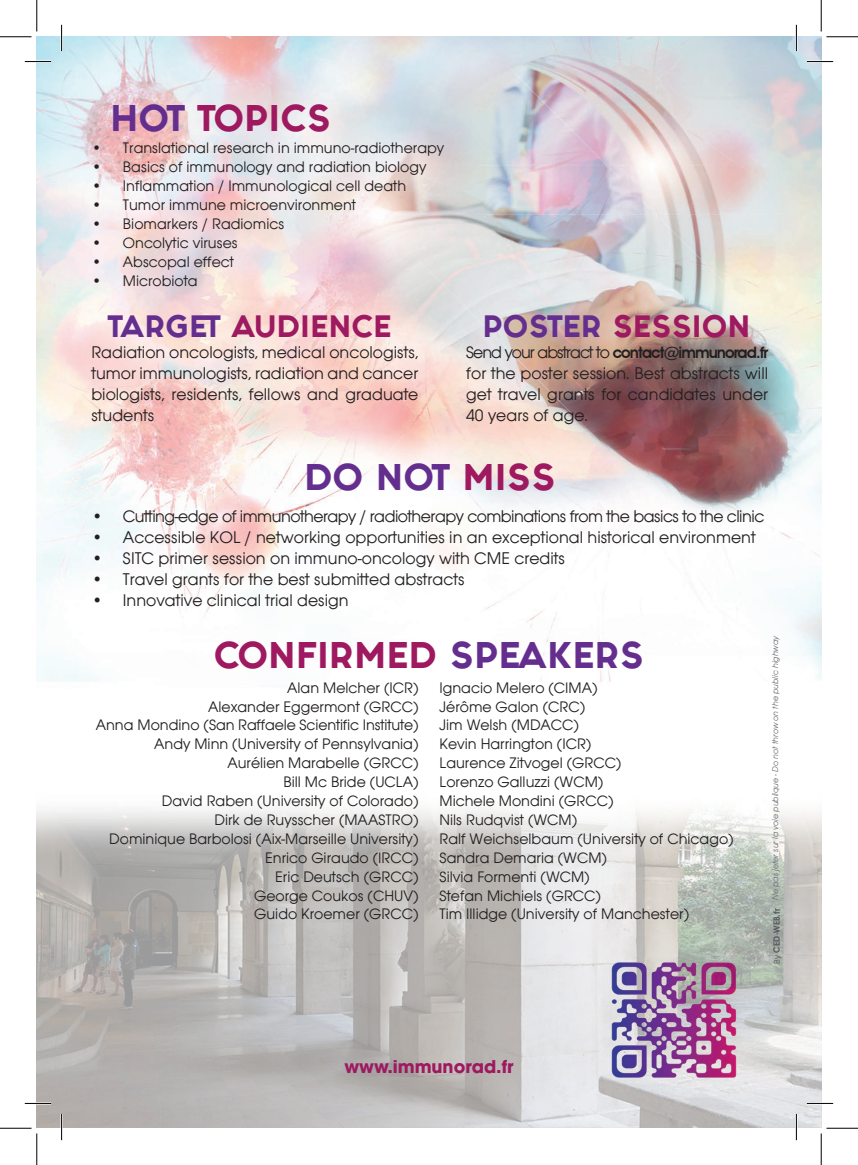
<style>
.page{position:relative;width:858px;height:1165px;background:#fff}
.page>*{position:absolute;margin:0;border:0;box-sizing:border-box;transform-origin:0 0}
.t1{font:800 31.5px "Fashion Fetish";color:#9e1960}
.t2{font:800 31.5px "Fashion Fetish";color:#642e8f}
.t3{font:800 26.25px "Fashion Fetish";color:#9e1960}
.t4{font:17.5px/21px "Avant Garde ITC";color:#231f20;text-align:justify}
.t5{font:17.5px "Avant Garde ITC";letter-spacing:-.03em;color:#231f20}
.t6{font:700 17.5px "Avant Garde LT";color:#9e1960}
.t7{font:15.75px/18.9px "Avant Garde ITC";color:#231f20;text-align:right}
.t8{font:600 15.75px "Avant Garde IT Cby BT";letter-spacing:-.06em;color:#231f20}
.t9{font:italic 8.75px "Avant Garde ITC";color:#6c6d70}
.s1{color:#642e8f}
.s2{font-family:"Avant Garde ITC";font-weight:400;font-size:17.5px}
.s3{color:#9e1960}
.s4{font-style:normal;color:#55595a}
.s5{font-family:"Avant Garde IT Cby BT";font-weight:600;font-style:normal;color:#55595a}
</style>
<div class="page">
<img style="left:37px;top:37px;width:784px;height:645px">
<img style="left:37px;top:808px;width:784px;height:320px">
<img style="left:592px;top:945px;width:163px;height:151px">
<hr style="left:25px;top:60px;width:26px;height:3px;background:#fff">
<hr style="left:806px;top:60px;width:26px;height:3px;background:#fff">
<hr style="left:25px;top:1102px;width:26px;height:2px;background:#fff">
<hr style="left:806px;top:1102px;width:26px;height:2px;background:#fff">
<hr style="left:60px;top:25px;width:3px;height:26px;background:#fff">
<hr style="left:60px;top:1114px;width:3px;height:26px;background:#fff">
<hr style="left:795px;top:25px;width:2px;height:26px;background:#fff">
<hr style="left:795px;top:1114px;width:2px;height:26px;background:#fff">
<svg style="left:25px;top:61px;width:26px;height:1px"></svg>
<svg style="left:806px;top:61px;width:26px;height:1px"></svg>
<svg style="left:25px;top:1103px;width:26px;height:1px"></svg>
<svg style="left:806px;top:1103px;width:26px;height:1px"></svg>
<svg style="left:61px;top:25px;width:1px;height:26px"></svg>
<svg style="left:61px;top:1114px;width:1px;height:26px"></svg>
<svg style="left:795px;top:25px;width:1px;height:26px"></svg>
<svg style="left:795px;top:1114px;width:1px;height:26px"></svg>
<hr style="left:0;top:36px;width:32px;height:1px;background:#000">
<hr style="left:826px;top:36px;width:31px;height:1px;background:#000">
<hr style="left:0;top:1128px;width:32px;height:1px;background:#000">
<hr style="left:826px;top:1128px;width:31px;height:1px;background:#000">
<hr style="left:36px;top:0;width:1px;height:32px;background:#000">
<hr style="left:36px;top:1133px;width:1px;height:32px;background:#000">
<hr style="left:820px;top:0;width:1px;height:32px;background:#000">
<hr style="left:820px;top:1133px;width:1px;height:32px;background:#000">
<h1 class="t1" style="left:110px;top:92px;width:222px"><span class="s1">HOT</span> TOPICS</h1>
<p class="t7" style="left:91px;top:139px;width:354px">• Translational research in immuno-radiotherapy</p>
<p class="t7" style="left:91px;top:158px;width:336px">• Basics of immunology and radiation biology</p>
<p class="t7" style="left:91px;top:177px;width:316px">• Inflammation / Immunological cell death</p>
<p class="t7" style="left:91px;top:196px;width:266px">• Tumor immune microenvironment</p>
<p class="t7" style="left:91px;top:214px;width:194px">• Biomarkers / Radiomics</p>
<p class="t7" style="left:91px;top:233px;width:148px">• Oncolytic viruses</p>
<p class="t7" style="left:91px;top:252px;width:144px">• Abscopal effect</p>
<p class="t7" style="left:91px;top:271px;width:108px">• Microbiota</p>
<h2 class="t3" style="left:108px;top:305px;width:285px"><span class="s1">TARGET</span> AUDIENCE</h2>
<h2 class="t3" style="left:482px;top:305px;width:269px"><span class="s1">POSTER</span> SESSION</h2>
<p class="t4" style="left:91px;top:342px;width:328px">Radiation oncologists, medical oncologists, tumor immunologists, radiation and cancer biologists, residents, fellows and graduate students</p>
<p class="t8" style="left:466px;top:342px;width:303px"><span class="s2">Send your abstract to</span> contact@immunorad.fr</p>
<p class="t4" style="left:466px;top:362px;width:303px">for the poster session. Best abstracts will get travel grants for candidates under 40 years of age.</p>
<h1 class="t2" style="left:304px;top:451px;width:253px">DO NOT <span class="s3">MISS</span></h1>
<p class="t5" style="left:91px;top:506px;width:674px">• Cutting-edge of immunotherapy / radiotherapy combinations from the basics to the clinic</p>
<p class="t4" style="left:91px;top:527px;width:665px">• Accessible KOL / networking opportunities in an exceptional historical environment</p>
<p class="t4" style="left:91px;top:548px;width:475px">• SITC primer session on immuno-oncology with CME credits</p>
<p class="t4" style="left:91px;top:569px;width:374px">• Travel grants for the best submitted abstracts</p>
<p class="t4" style="left:91px;top:590px;width:259px">• Innovative clinical trial design</p>
<h1 class="t1" style="left:214px;top:629px;width:431px">CONFIRMED <span class="s1">SPEAKERS</span></h1>
<p class="t9" style="left:770px;top:963px;width:329px;rotate:-90deg"><span class="s4">By</span> <span class="s5">CED-WEB.fr</span> Ne pas jeter sur la voie publique - Do not throw on the public highway</p>
<p class="t7" style="left:96px;top:678px;width:324px">Alan Melcher (ICR)<br>Alexander Eggermont (GRCC)<br>Anna Mondino (San Raffaele Scientific Institute)<br>Andy Minn (University of Pennsylvania)<br>Aurélien Marabelle (GRCC)<br>Bill Mc Bride (UCLA)<br>David Raben (University of Colorado)<br>Dirk de Ruysscher (MAASTRO)<br>Dominique Barbolosi (Aix-Marseille University)<br>Enrico Giraudo (IRCC)<br>Eric Deutsch (GRCC)<br>George Coukos (CHUV)<br>Guido Kroemer (GRCC)</p>
<p class="t7" style="left:439px;top:678px;width:295px;text-align:left">Ignacio Melero (CIMA)<br>Jérôme Galon (CRC)<br>Jim Welsh (MDACC)<br>Kevin Harrington (ICR)<br>Laurence Zitvogel (GRCC)<br>Lorenzo Galluzzi (WCM)<br>Michele Mondini (GRCC)<br>Nils Rudqvist (WCM)<br>Ralf Weichselbaum (University of Chicago)<br>Sandra Demaria (WCM)<br>Silvia Formenti (WCM)<br>Stefan Michiels (GRCC)<br>Tim Illidge (University of Manchester)</p>
<p class="t6" style="left:344px;top:1055px;width:171px">www.immunorad.fr</p>
</div>
